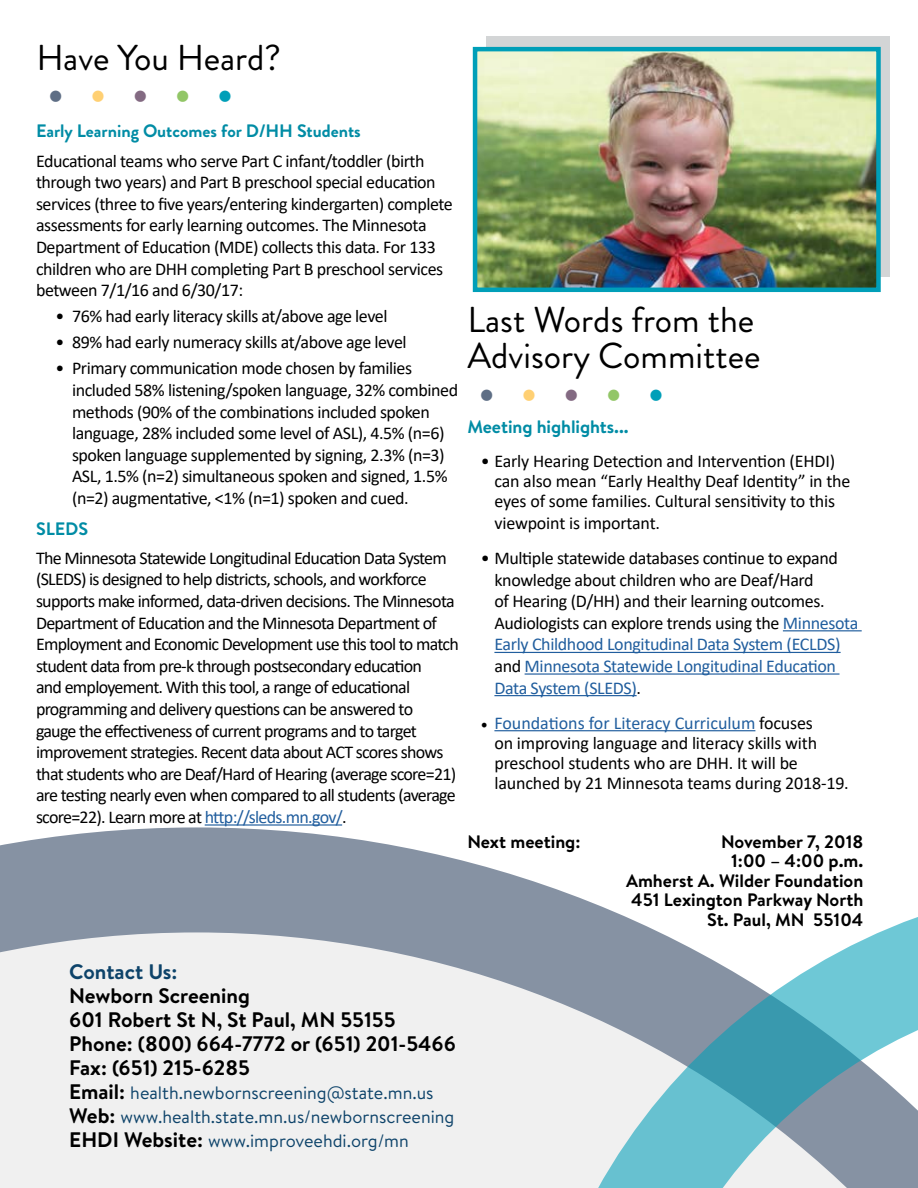
<style>
.page{position:relative;width:918px;height:1188px;background:#fff}
.page>*{position:absolute;margin:0;border:0;box-sizing:border-box;transform-origin:0 0}
.t1{font:45px "Times New Roman";color:#5e6e85}
.Heading_H2{font:36px/36px "Brandon Grotesque";color:#000}
.t2{font:700 21px/24px "Brandon Text";color:#000}
.Heading_H2-2{font:700 21px "Brandon Text";color:#0d436a}
.t3{font:18px/21.6px "Calibri";letter-spacing:-.025em;color:#000}
.t4{font:18px "Brandon Text";color:#0d436a}
.t5{font:700 18px/19.5px "Brandon Text";color:#000;text-align:right}
.Subheading_H3{font:700 18px "Brandon Grotesque";color:#008ca5}
.Subheading_H3-2{font:700 18px "Brandon Text";letter-spacing:-.005em;color:#008ca5}
.s1{color:#ffd073}
.s2{color:#836a82}
.s3{color:#92c667}
.s4{color:#009fb8}
.s5{color:#215e9e}
.s6{font-family:"Minion Pro"}
.s7{font-weight:700;font-size:21px;color:#000}
</style>
<div class="page">
<svg style="left:0;top:827px;width:532px;height:361px"></svg>
<div style="left:486px;top:36px;width:403px;height:241px;background:#d3d5d6"></div>
<svg style="left:524px;top:881px;width:394px;height:307px"></svg>
<img style="left:478px;top:52px;width:398px;height:235px">
<div style="left:473px;top:47px;width:408px;height:245px;border:4px solid #009fb8"></div>
<hr style="left:205px;top:824px;width:137px;height:2px;background:#215e9e">
<hr style="left:783px;top:630px;width:79px;height:1px;background:#215e9e">
<hr style="left:494px;top:652px;width:347px;height:1px;background:#215e9e">
<hr style="left:525px;top:673px;width:315px;height:2px;background:#215e9e">
<hr style="left:494px;top:695px;width:143px;height:1px;background:#215e9e">
<hr style="left:494px;top:730px;width:261px;height:1px;background:#215e9e">
<h2 class="Heading_H2" style="left:36px;top:40px;width:246px">Have You Heard?</h2>
<h1 class="t1" style="left:48px;top:64px;width:186px">• <span class="s1">•</span> <span class="s2">•</span> <span class="s3">•</span> <span class="s4">•</span></h1>
<h3 class="Subheading_H3" style="left:36px;top:119px;width:326px">Early Learning Outcomes for D/HH Students</h3>
<p class="t3" style="left:36px;top:149px;width:418px">Educational teams who serve Part C infant/toddler (birth through two years) and Part B preschool special education services (three to five years/entering kindergarten) complete assessments for early learning outcomes. The Minnesota Department of Education (MDE) collects this data. For 133 children who are DHH completing Part B preschool services between 7/1/16 and 6/30/17:</p>
<p class="t3" style="left:56px;top:305px;width:334px">• 76% had early literacy skills at/above age level</p>
<p class="t3" style="left:56px;top:331px;width:353px">• 89% had early numeracy skills at/above age level</p>
<p class="t3" style="left:72px;top:357px;width:388px;text-indent:-16px">• Primary communication mode chosen by families included 58% listening/spoken language, 32% combined methods (90% of the combinations included spoken language, 28% included some level of ASL), 4.5% (n=6) spoken language supplemented by signing, 2.3% (n=3)<br>ASL, 1.5% (n=2) simultaneous spoken and signed, 1.5% (n=2) augmentative, &lt;1% (n=1) spoken and cued.</p>
<h3 class="Subheading_H3" style="left:36px;top:516px;width:54px">SLEDS</h3>
<p class="t3" style="left:36px;top:547px;width:424px">The Minnesota Statewide Longitudinal Education Data System (SLEDS) is designed to help districts, schools, and workforce supports make informed, data-driven decisions. The Minnesota Department of Education and the Minnesota Department of Employment and Economic Development use this tool to match student data from pre-k through postsecondary education<br>and employement. With this tool, a range of educational programming and delivery questions can be answered to<br>gauge the effectiveness of current programs and to target improvement strategies. Recent data about ACT scores shows that students who are Deaf/Hard of Hearing (average score=21) are testing nearly even when compared to all students (average score=22). Learn more at <span class="s5">http://sleds.mn.gov/</span>.</p>
<h2 class="Heading_H2" style="left:467px;top:302px;width:295px">Last Words from the<br>Advisory Committee</h2>
<h1 class="t1" style="left:479px;top:363px;width:186px">• <span class="s1">•</span> <span class="s2">•</span> <span class="s3">•</span> <span class="s4">•</span></h1>
<h3 class="Subheading_H3-2" style="left:467px;top:414px;width:163px">Meeting highlights...</h3>
<p class="t3" style="left:494px;top:450px;width:358px;line-height:20.7px;text-indent:-14px">• Early Hearing Detection and Intervention (EHDI) can also mean “Early Healthy Deaf Identity” in the eyes of some families. Cultural sensitivity to this viewpoint is important.</p>
<p class="t3" style="left:494px;top:547px;width:365px;text-indent:-14px">• Multiple statewide databases continue to expand knowledge about children who are Deaf/Hard<br>of Hearing (D/HH) and their learning outcomes.<br>Audiologists can explore trends using the <span class="s5">Minnesota Early Childhood Longitudinal Data System (ECLDS) </span>and <span class="s5">Minnesota Statewide Longitudinal Education Data System (SLEDS)</span>.</p>
<p class="t3" style="left:494px;top:712px;width:356px;line-height:20.2px;text-indent:-14px"><span class="s6">•</span> <span class="s5">Foundations for Literacy Curriculum</span> focuses<br>on improving language and literacy skills with preschool students who are DHH. It will be launched by 21 Minnesota teams during 2018-19.</p>
<p class="t5" style="left:467px;top:832px;width:115px">Next meeting:</p>
<p class="t5" style="left:721px;top:832px;width:144px">November 7, 2018</p>
<p class="t5" style="left:731px;top:851px;width:134px">1:00 – 4:00 p.m.</p>
<p class="t5" style="left:626px;top:871px;width:239px">Amherst A. Wilder Foundation<br>451 Lexington Parkway North<br>St. Paul, MN 55104</p>
<h2 class="Heading_H2-2" style="left:69px;top:957px;width:110px">Contact Us:</h2>
<p class="t2" style="left:69px;top:983px;width:328px">Newborn Screening<br>601 Robert St N, St Paul, MN 55155</p>
<p class="t2" style="left:69px;top:1031px;width:388px">Phone: (800) 664-7772 or (651) 201-5466</p>
<p class="t2" style="left:69px;top:1055px;width:182px">Fax: (651) 215-6285</p>
<p class="t4" style="left:69px;top:1080px;width:366px"><span class="s7">Email:</span> health.newbornscreening@state.mn.us</p>
<p class="t4" style="left:69px;top:1104px;width:387px"><span class="s7">Web:</span> www.health.state.mn.us/newbornscreening</p>
<p class="t4" style="left:69px;top:1128px;width:341px"><span class="s7">EHDI Website:</span> www.improveehdi.org/mn</p>
</div>
